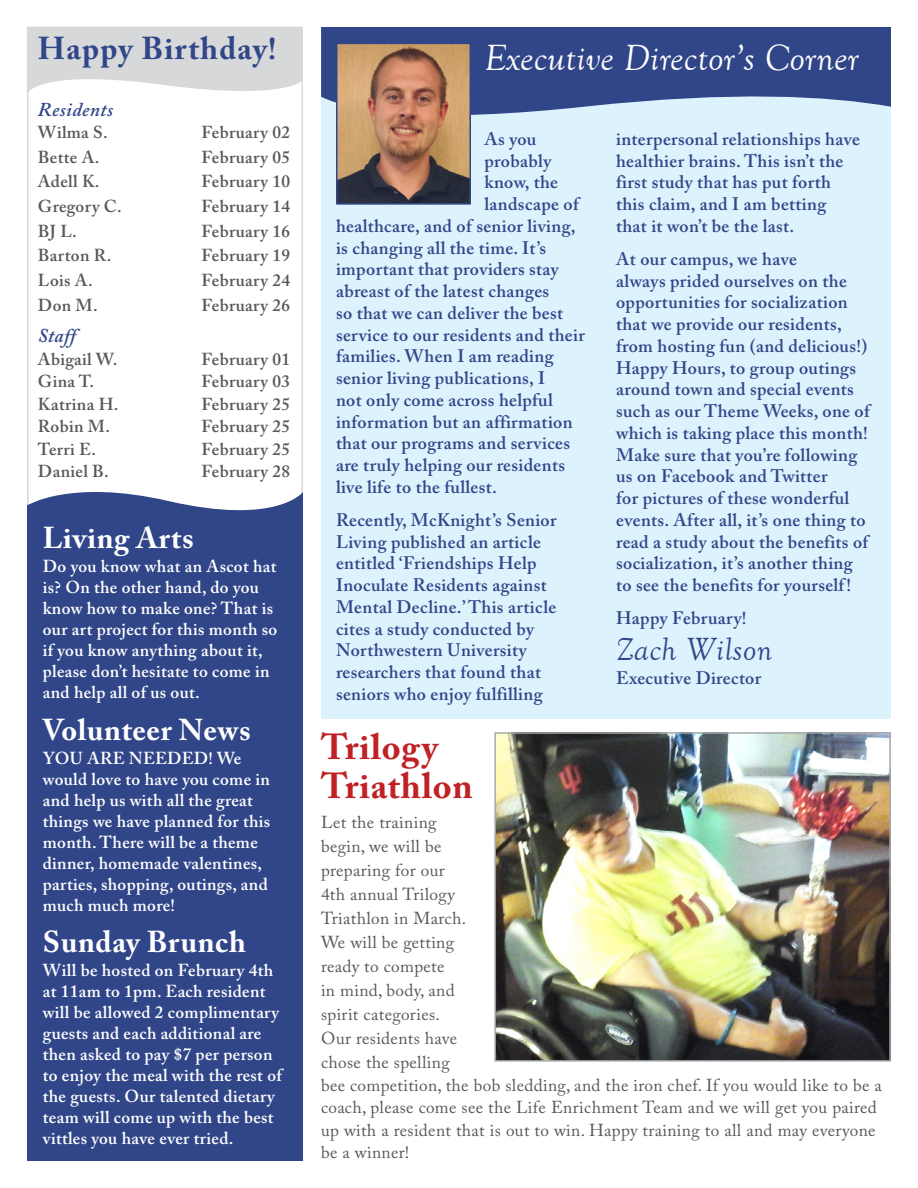
<style>
.page{position:relative;width:918px;height:1188px;background:#fff}
.page>*{position:absolute;margin:0;border:0;box-sizing:border-box;transform-origin:0 0}
.t1{font:italic 37.5px "Goudy Old Style T";letter-spacing:.01em;color:#fff}
.t2{font:700 36px/39px "Adobe Caslon Pro";letter-spacing:.02em;color:#c12025}
.t3{font:italic 33px "Goudy Old Style T";letter-spacing:.02em;color:#314689}
.t4{font:700 31.5px "Adobe Caslon Pro";letter-spacing:.04em;color:#314689}
.t5{font:700 30px "Adobe Caslon Pro";letter-spacing:.02em;color:#fff}
.t6{font:italic 600 19.5px "Adobe Caslon Pro";letter-spacing:.02em;color:#314689}
.t7{font:600 18px/21.8px "Adobe Caslon Pro";letter-spacing:.02em;color:#314689}
.t8{font:600 17.25px/21px "Adobe Caslon Pro";letter-spacing:.02em;color:#fff}
.t9{font:17.25px/23.5px "Adobe Caslon Pro";letter-spacing:.02em;color:#57585a}
.t10{font:600 17.25px "Adobe Caslon Pro";letter-spacing:.02em;color:#57585a}
</style>
<div class="page">
<svg style="left:27px;top:27px;width:276px;height:74px"></svg>
<div style="left:321px;top:27px;width:570px;height:691px;background:#dcf2fc"></div>
<svg style="left:321px;top:27px;width:570px;height:88px;background:#475c97"></svg>
<div style="left:27px;top:478px;width:276px;height:683px;background:#314689"></div>
<img style="left:339px;top:46px;width:129px;height:156px">
<div style="left:336px;top:43px;width:135px;height:162px;border:2px solid #314689"></div>
<img style="left:497px;top:735px;width:391px;height:324px">
<div style="left:494px;top:732px;width:397px;height:330px;border:2px solid #a8a9ad"></div>
<p class="t4" style="left:38px;top:30px;width:240px">Happy Birthday!</p>
<p class="t6" style="left:38px;top:97px;width:77px">Residents</p>
<p class="t10" style="left:38px;top:122px;width:71px">Wilma S.</p>
<p class="t10" style="left:201px;top:122px;width:90px">February 02</p>
<p class="t10" style="left:38px;top:147px;width:63px">Bette A.</p>
<p class="t10" style="left:201px;top:147px;width:90px">February 05</p>
<p class="t10" style="left:38px;top:171px;width:63px">Adell K.</p>
<p class="t10" style="left:201px;top:171px;width:90px">February 10</p>
<p class="t10" style="left:38px;top:196px;width:85px">Gregory C.</p>
<p class="t10" style="left:201px;top:196px;width:90px">February 14</p>
<p class="t10" style="left:38px;top:221px;width:40px">BJ L.</p>
<p class="t10" style="left:201px;top:221px;width:90px">February 16</p>
<p class="t10" style="left:38px;top:245px;width:75px">Barton R.</p>
<p class="t10" style="left:201px;top:245px;width:90px">February 19</p>
<p class="t10" style="left:38px;top:270px;width:56px">Lois A.</p>
<p class="t10" style="left:201px;top:270px;width:90px">February 24</p>
<p class="t10" style="left:38px;top:295px;width:61px">Don M.</p>
<p class="t10" style="left:201px;top:295px;width:90px">February 26</p>
<p class="t6" style="left:38px;top:324px;width:40px">Staff</p>
<p class="t10" style="left:38px;top:349px;width:81px">Abigail W.</p>
<p class="t10" style="left:201px;top:349px;width:90px">February 01</p>
<p class="t10" style="left:38px;top:371px;width:58px">Gina T.</p>
<p class="t10" style="left:201px;top:371px;width:90px">February 03</p>
<p class="t10" style="left:38px;top:394px;width:82px">Katrina H.</p>
<p class="t10" style="left:201px;top:394px;width:90px">February 25</p>
<p class="t10" style="left:38px;top:416px;width:74px">Robin M.</p>
<p class="t10" style="left:201px;top:416px;width:90px">February 25</p>
<p class="t10" style="left:38px;top:439px;width:60px">Terri E.</p>
<p class="t10" style="left:201px;top:439px;width:90px">February 25</p>
<p class="t10" style="left:38px;top:461px;width:72px">Daniel B.</p>
<p class="t10" style="left:201px;top:461px;width:90px">February 28</p>
<p class="t5" style="left:43px;top:520px;width:152px">Living Arts</p>
<p class="t8" style="left:43px;top:556px;width:236px">Do you know what an Ascot hat is? On the other hand, do you know how to make one? That is our art project for this month so if you know anything about it, please don’t hesitate to come in and help all of us out.</p>
<p class="t5" style="left:43px;top:712px;width:209px">Volunteer News</p>
<p class="t8" style="left:43px;top:747px;width:229px">YOU ARE NEEDED! We would love to have you come in and help us with all the great things we have planned for this month. There will be a theme dinner, homemade valentines, parties, shopping, outings, and much much more!</p>
<p class="t5" style="left:43px;top:924px;width:205px">Sunday Brunch</p>
<p class="t8" style="left:43px;top:960px;width:241px">Will be hosted on February 4th at 11am to 1pm. Each resident will be allowed 2 complimentary guests and each additional are then asked to pay $7 per person to enjoy the meal with the rest of the guests. Our talented dietary team will come up with the best vittles you have ever tried.</p>
<p class="t1" style="left:484px;top:37px;width:376px">Executive Director’s Corner</p>
<p class="t7" style="left:484px;top:128px;width:53px">As you</p>
<p class="t7" style="left:484px;top:149px;width:68px">probably</p>
<p class="t7" style="left:484px;top:171px;width:75px">know, the</p>
<p class="t7" style="left:484px;top:193px;width:96px">landscape of</p>
<p class="t7" style="left:336px;top:215px;width:241px">healthcare, and of senior living,</p>
<p class="t7" style="left:336px;top:236px;width:212px">is changing all the time. It’s</p>
<p class="t7" style="left:336px;top:258px;width:224px">important that providers stay</p>
<p class="t7" style="left:336px;top:280px;width:215px">abreast of the latest changes</p>
<p class="t7" style="left:336px;top:302px;width:229px">so that we can deliver the best</p>
<p class="t7" style="left:336px;top:323px;width:250px">service to our residents and their</p>
<p class="t7" style="left:336px;top:345px;width:219px">families. When I am reading</p>
<p class="t7" style="left:336px;top:367px;width:211px">senior living publications, I</p>
<p class="t7" style="left:336px;top:389px;width:218px">not only come across helpful</p>
<p class="t7" style="left:336px;top:410px;width:238px">information but an affirmation</p>
<p class="t7" style="left:336px;top:432px;width:236px">that our programs and services</p>
<p class="t7" style="left:336px;top:454px;width:231px">are truly helping our residents</p>
<p class="t7" style="left:336px;top:476px;width:162px">live life to the fullest.</p>
<p class="t7" style="left:336px;top:509px;width:222px">Recently, McKnight’s Senior<br>Living published an article entitled ‘Friendships Help<br>Inoculate Residents against<br>Mental Decline.’ This article cites a study conducted by<br>Northwestern University researchers that found that seniors who enjoy fulfilling</p>
<p class="t7" style="left:616px;top:128px;width:245px">interpersonal relationships have healthier brains. This isn’t the first study that has put forth this claim, and I am betting that it won’t be the last.</p>
<p class="t7" style="left:616px;top:248px;width:255px">At our campus, we have<br>always prided ourselves on the opportunities for socialization that we provide our residents, from hosting fun (and delicious!)<br>Happy Hours, to group outings around town and special events such as our Theme Weeks, one of which is taking place this month!<br>Make sure that you’re following us on Facebook and Twitter<br>for pictures of these wonderful events. After all, it’s one thing to read a study about the benefits of socialization, it’s another thing to see the benefits for yourself!</p>
<p class="t7" style="left:616px;top:607px;width:132px">Happy February!</p>
<p class="t3" style="left:616px;top:631px;width:158px">Zach Wilson</p>
<p class="t7" style="left:616px;top:666px;width:147px">Executive Director</p>
<p class="t2" style="left:321px;top:727px;width:153px">Trilogy<br>Triathlon</p>
<p class="t9" style="left:321px;top:811px;width:562px">Let the training<br>begin, we will be<br>preparing for our<br>4th annual Trilogy<br>Triathlon in March.<br>We will be getting<br>ready to compete<br>in mind, body, and<br>spirit categories.<br>Our residents have<br>chose the spelling<br>bee competition, the bob sledding, and the iron chef. If you would like to be a coach, please come see the Life Enrichment Team and we will get you paired up with a resident that is out to win. Happy training to all and may everyone be a winner!</p>
</div>
